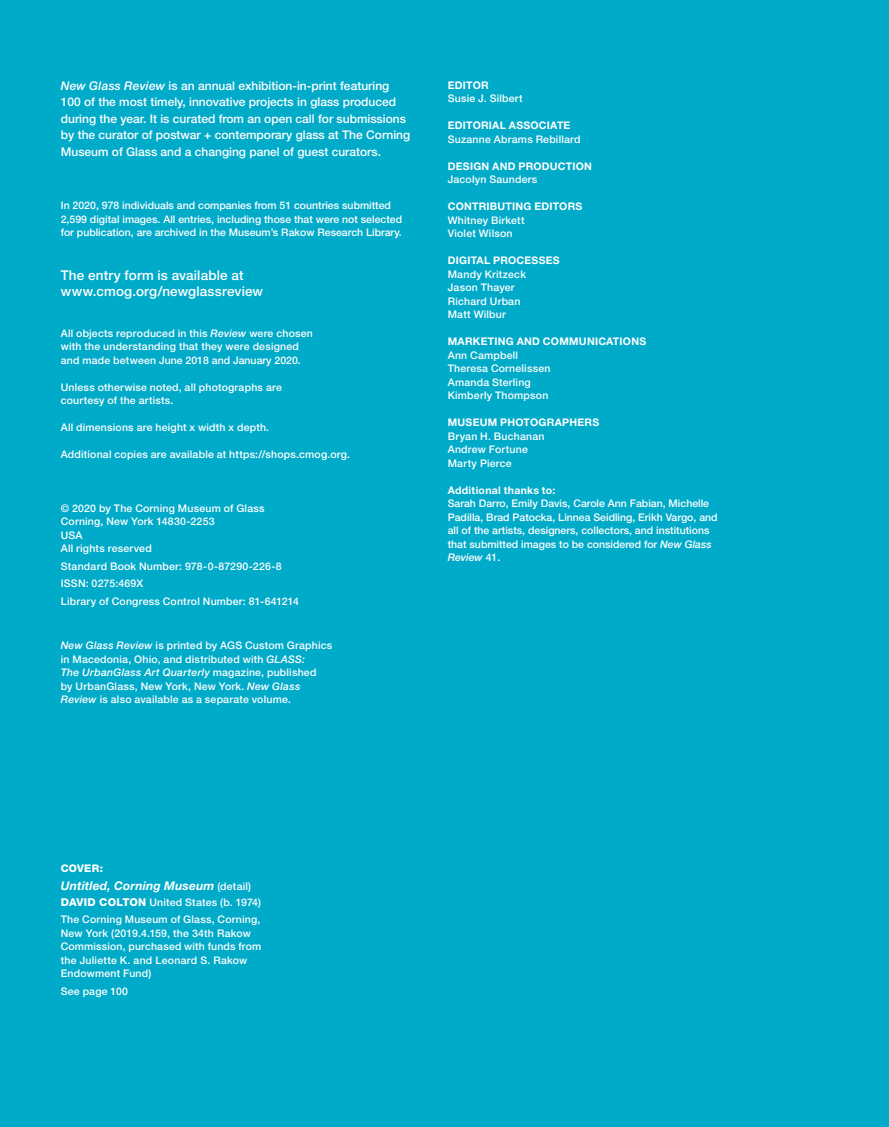
<style>
.page{position:relative;width:889px;height:1127px;background:#fff}
.page>*{position:absolute;margin:0;border:0;box-sizing:border-box;transform-origin:0 0}
.t1{font:500 13.5px/16.5px "Helvetica Neue LT Pro";letter-spacing:.01em;color:#fff}
.t2{font:500 12px/16.5px "Helvetica Neue LT Pro";color:#fff}
.t3{font:italic 700 12px "Helvetica Neue LT Pro";letter-spacing:.015em;color:#fff}
.t4{font:500 10.5px/13.5px "Helvetica Neue LT Pro";letter-spacing:.02em;color:#fff}
.t5{font:500 10.5px/13.5px "Helvetica Neue LT Pro";color:#fff}
.t6{font:700 10.5px "Helvetica Neue LT Pro";letter-spacing:.025em;color:#fff}
.t7{font:800 10.5px "Helvetica Neue LT Pro";letter-spacing:.025em;color:#fff}
.s1{font-style:italic}
.s2{font-weight:500;font-style:normal;font-size:10.5px}
.s3{font-weight:800;font-size:10.8px}
</style>
<div class="page">
<hr style="left:888px;top:0;width:1px;height:1127px;background:#000002">
<div style="left:0;top:0;width:888px;height:1127px;background:#00aac9"></div>
<p class="t2" style="left:61px;top:77px;width:351px"><span class="s1">New Glass Review</span> is an annual exhibition-in-print featuring 100 of the most timely, innovative projects in glass produced during the year. It is curated from an open call for submissions by the curator of postwar + contemporary glass at The Corning Museum of Glass and a changing panel of guest curators.</p>
<p class="t6" style="left:448px;top:78px;width:42px">EDITOR</p>
<p class="t4" style="left:448px;top:91px;width:76px">Susie J. Silbert</p>
<p class="t6" style="left:448px;top:119px;width:124px">EDITORIAL ASSOCIATE</p>
<p class="t4" style="left:448px;top:132px;width:134px">Suzanne Abrams Rebillard</p>
<p class="t6" style="left:448px;top:159px;width:146px">DESIGN AND PRODUCTION</p>
<p class="t4" style="left:448px;top:172px;width:91px">Jacolyn Saunders</p>
<p class="t6" style="left:448px;top:200px;width:136px">CONTRIBUTING EDITORS</p>
<p class="t4" style="left:448px;top:213px;width:78px">Whitney Birkett<br>Violet Wilson</p>
<p class="t6" style="left:448px;top:254px;width:113px">DIGITAL PROCESSES</p>
<p class="t4" style="left:448px;top:267px;width:80px">Mandy Kritzeck<br>Jason Thayer<br>Richard Urban<br>Matt Wilbur</p>
<p class="t6" style="left:448px;top:335px;width:200px">MARKETING AND COMMUNICATIONS</p>
<p class="t4" style="left:448px;top:348px;width:104px">Ann Campbell<br>Theresa Cornelissen<br>Amanda Sterling<br>Kimberly Thompson</p>
<p class="t6" style="left:448px;top:416px;width:153px">MUSEUM PHOTOGRAPHERS</p>
<p class="t4" style="left:448px;top:429px;width:98px">Bryan H. Buchanan<br>Andrew Fortune<br>Marty Pierce</p>
<p class="t6" style="left:448px;top:483px;width:109px">Additional thanks to:</p>
<p class="t5" style="left:448px;top:496px;width:271px">Sarah Darro, Emily Davis, Carole Ann Fabian, Michelle Padilla, Brad Patocka, Linnea Seidling, Erikh Vargo, and all of the artists, designers, collectors, and institutions that submitted images to be considered for <span class="s1">New Glass Review</span> 41.</p>
<p class="t5" style="left:61px;top:198px;width:343px">In 2020, 978 individuals and companies from 51 countries submitted<br>2,599 digital images. All entries, including those that were not selected for publication, are archived in the Museum’s Rakow Research Library.</p>
<p class="t1" style="left:61px;top:266px;width:204px">The entry form is available at www.cmog.org/newglassreview</p>
<p class="t4" style="left:61px;top:326px;width:254px">All objects reproduced in this <span class="s1">Review</span> were chosen with the understanding that they were designed and made between June 2018 and January 2020.</p>
<p class="t4" style="left:61px;top:380px;width:223px">Unless otherwise noted, all photographs are courtesy of the artists.</p>
<p class="t4" style="left:61px;top:420px;width:210px">All dimensions are height x width x depth.</p>
<p class="t4" style="left:61px;top:447px;width:291px">Additional copies are available at https://shops.cmog.org.</p>
<p class="t4" style="left:61px;top:501px;width:205px">© 2020 by The Corning Museum of Glass<br>Corning, New York 14830-2253<br>USA<br>All rights reserved</p>
<p class="t4" style="left:61px;top:557px;width:240px;line-height:17.5px">Standard Book Number: 978-0-87290-226-8<br>ISSN: 0275:469X<br>Library of Congress Control Number: 81-641214</p>
<p class="t4" style="left:61px;top:638px;width:273px"><span class="s1">New Glass Review</span> is printed by AGS Custom Graphics in Macedonia, Ohio, and distributed with <span class="s1">GLASS:<br>The UrbanGlass Art Quarterly</span> magazine, published<br>by UrbanGlass, New York, New York. <span class="s1">New Glass Review</span> is also available as a separate volume.</p>
<p class="t7" style="left:61px;top:862px;width:44px">COVER:</p>
<p class="t3" style="left:61px;top:878px;width:192px">Untitled, Corning Museum <span class="s2">(detail)</span></p>
<p class="t4" style="left:61px;top:893px;width:202px;line-height:17.5px"><span class="s3">DAVID COLTON</span> United States (b. 1974)<br>The Corning Museum of Glass, Corning,</p>
<p class="t4" style="left:61px;top:926px;width:202px">New York (2019.4.159, the 34th Rakow<br>Commission, purchased with funds from the Juliette K. and Leonard S. Rakow<br>Endowment Fund)</p>
<p class="t4" style="left:61px;top:984px;width:69px">See page 100</p>
</div>
